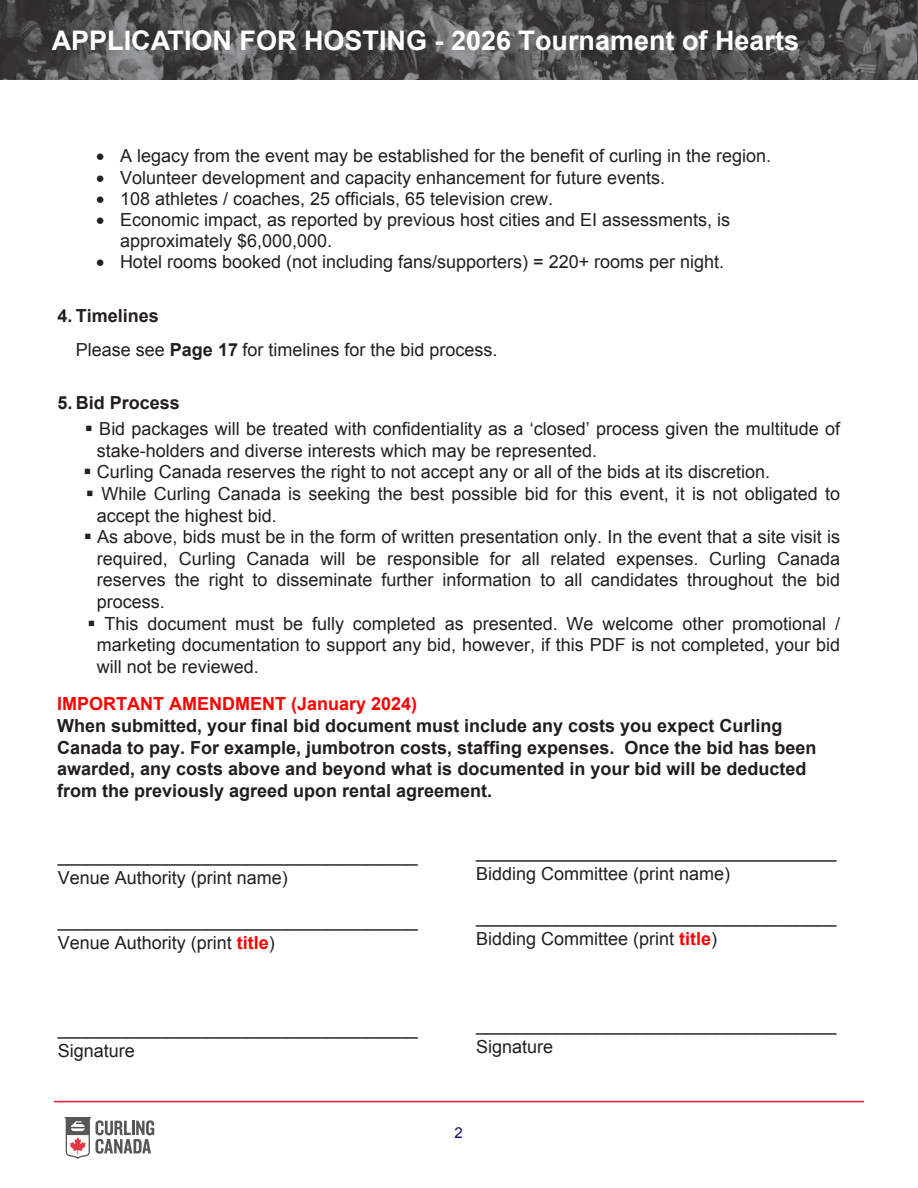
<style>
.page{position:relative;width:918px;height:1188px;background:#fff}
.page>*{position:absolute;margin:0;border:0;box-sizing:border-box;transform-origin:0 0}
.t1{font:700 27px "Arial";color:#fff}
.t2{font:18px/21.6px "Arial";color:#231f20}
.t3{font:18px/21.6px "Arial";color:#221e1f}
.t4{font:700 18px/21.6px "Arial";color:#221e1f}
.t5{font:700 18px "Arial";color:#f00}
.t6{font:700 18px "Arial";color:#231f20}
.t7{font:15px "Arial";color:#1a0e60}
.s1{font-weight:700}
.s2{font-weight:700;color:#f00}
</style>
<div class="page">
<img style="left:0;top:0;width:917px;height:80px">
<svg style="left:64px;top:1117px;width:90px;height:42px"></svg>
<hr style="left:54px;top:1101px;width:810px;height:1px;background:#ed1a40">
<h1 class="t1" style="left:52px;top:23px;width:749px">APPLICATION FOR HOSTING - 2026 Tournament of Hearts</h1>
<p class="t2" style="left:96px;top:146px;width:677px">• A legacy from the event may be established for the benefit of curling in the region.</p>
<p class="t2" style="left:96px;top:167px;width:571px">• Volunteer development and capacity enhancement for future events.</p>
<p class="t2" style="left:96px;top:188px;width:459px">• 108 athletes / coaches, 25 officials, 65 television crew.</p>
<p class="t2" style="left:120px;top:209px;width:612px;line-height:21px;text-indent:-24px">• Economic impact, as reported by previous host cities and EI assessments, is approximately $6,000,000.</p>
<p class="t2" style="left:96px;top:251px;width:630px">• Hotel rooms booked (not including fans/supporters) = 220+ rooms per night.</p>
<p class="t2" style="left:76px;top:299px;width:423px;line-height:34.2px;text-indent:-18px"><span class="s1">4. Timelines<br></span>Please see <span class="s1">Page 17</span> for timelines for the bid process.</p>
<p class="t6" style="left:57px;top:391px;width:124px">5. Bid Process</p>
<p class="t2" style="left:97px;top:418px;width:745px;text-indent:-12px">▪ Bid packages will be treated with confidentiality as a ‘closed’ process given the multitude of stake-holders and diverse interests which may be represented.</p>
<p class="t2" style="left:84px;top:461px;width:688px">▪ Curling Canada reserves the right to not accept any or all of the bids at its discretion.</p>
<p class="t2" style="left:97px;top:483px;width:745px;text-indent:-11px">▪ While Curling Canada is seeking the best possible bid for this event, it is not obligated to accept the highest bid.</p>
<p class="t2" style="left:97px;top:526px;width:745px;text-align:justify;text-indent:-13px">▪ As above, bids must be in the form of written presentation only. In the event that a site visit is required, Curling Canada will be responsible for all related expenses. Curling Canada reserves the right to disseminate further information to all candidates throughout the bid process.</p>
<p class="t2" style="left:97px;top:613px;width:745px;text-align:justify;text-indent:-9px">▪ This document must be fully completed as presented. We welcome other promotional / marketing documentation to support any bid, however, if this PDF is not completed, your bid will not be reviewed.</p>
<p class="t5" style="left:57px;top:692px;width:362px">IMPORTANT AMENDMENT (January 2024)</p>
<p class="t4" style="left:57px;top:716px;width:761px">When submitted, your final bid document must include any costs you expect Curling Canada to pay. For example, jumbotron costs, staffing expenses. Once the bid has been awarded, any costs above and beyond what is documented in your bid will be deducted from the previously agreed upon rental agreement.</p>
<p class="t3" style="left:58px;top:845px;width:362px">____________________________________<br>Venue Authority (print name)</p>
<p class="t3" style="left:476px;top:841px;width:362px">____________________________________<br>Bidding Committee (print name)</p>
<p class="t3" style="left:58px;top:910px;width:362px">____________________________________<br>Venue Authority (print <span class="s2">title</span>)</p>
<p class="t3" style="left:476px;top:906px;width:362px">____________________________________<br>Bidding Committee (print <span class="s2">title</span>)</p>
<p class="t3" style="left:58px;top:1018px;width:362px">____________________________________<br>Signature</p>
<p class="t3" style="left:476px;top:1014px;width:362px">____________________________________<br>Signature</p>
<p class="t7" style="left:455px;top:1123px;width:10px">2</p>
</div>
